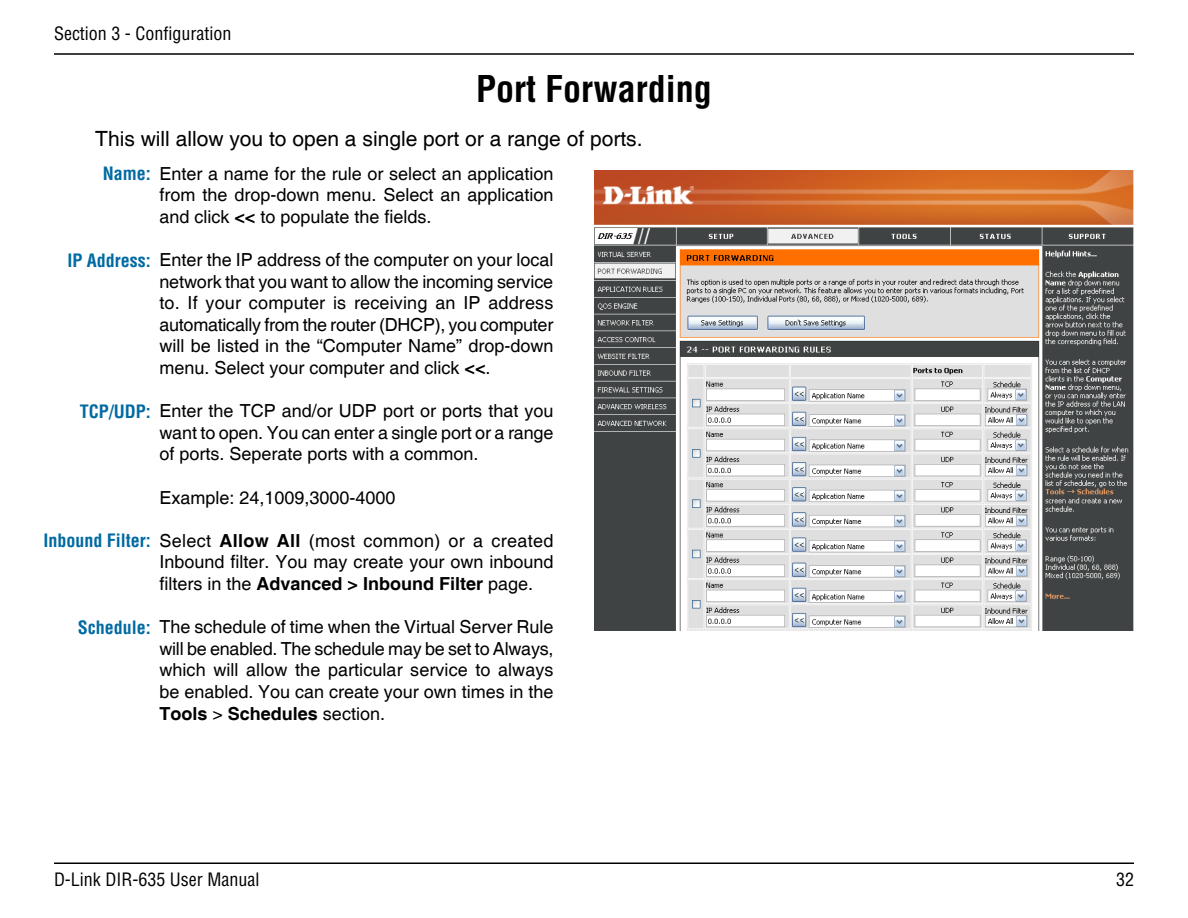
<style>
.page{position:relative;width:1188px;height:918px;background:#fff}
.page>*{position:absolute;margin:0;border:0;box-sizing:border-box;transform-origin:0 0}
.t1{font:700 condensed 36px "Helvetica";color:#000}
.t2{font:21px "Helvetica";color:#000}
.t3{font:18px/21.6px "Helvetica";color:#000;text-align:justify}
.t4{font:condensed 18px "Helvetica";color:#000}
.t5{font:700 condensed 18px "Helvetica";color:#006aa2}
.s1{font-weight:700}
</style>
<div class="page">
<hr style="left:54px;top:53px;width:1080px;height:2px;background:#000">
<hr style="left:54px;top:862px;width:1080px;height:2px;background:#000">
<img style="left:595px;top:170px;width:539px;height:461px">
<p class="t4" style="left:54px;top:22px;width:179px">Section 3 - Configuration</p>
<h1 class="t1" style="left:476px;top:67px;width:237px">Port Forwarding</h1>
<p class="t2" style="left:95px;top:126px;width:549px">This will allow you to open a single port or a range of ports.</p>
<p class="t5" style="left:103px;top:162px;width:50px">Name:</p>
<p class="t5" style="left:67px;top:249px;width:85px">IP Address:</p>
<p class="t5" style="left:80px;top:400px;width:73px">TCP/UDP:</p>
<p class="t5" style="left:43px;top:530px;width:109px">Inbound Filter:</p>
<p class="t5" style="left:78px;top:616px;width:75px">Schedule:</p>
<p class="t3" style="left:159px;top:163px;width:396px">Enter a name for the rule or select an application from the drop-down menu. Select an application and click <span class="s1">&lt;&lt;</span> to populate the fields.</p>
<p class="t3" style="left:159px;top:250px;width:396px">Enter the IP address of the computer on your local network that you want to allow the incoming service to. If your computer is receiving an IP address automatically from the router (DHCP), you computer will be listed in the “Computer Name” drop-down menu. Select your computer and click <span class="s1">&lt;&lt;</span>.</p>
<p class="t3" style="left:159px;top:401px;width:396px">Enter the TCP and/or UDP port or ports that you want to open. You can enter a single port or a range of ports. Seperate ports with a common.</p>
<p class="t3" style="left:159px;top:487px;width:238px">Example: 24,1009,3000-4000</p>
<p class="t3" style="left:159px;top:530px;width:396px">Select <span class="s1">Allow All</span> (most common) or a created Inbound filter. You may create your own inbound filters in the <span class="s1">Advanced &gt; Inbound Filter</span> page.</p>
<p class="t3" style="left:159px;top:617px;width:396px">The schedule of time when the Virtual Server Rule will be enabled. The schedule may be set to Always, which will allow the particular service to always be enabled. You can create your own times in the <span class="s1">Tools</span> &gt; <span class="s1">Schedules</span> section.</p>
<p class="t4" style="left:54px;top:868px;width:207px">D-Link DIR-635 User Manual</p>
<p class="t4" style="left:1116px;top:868px;width:18px">32</p>
</div>
